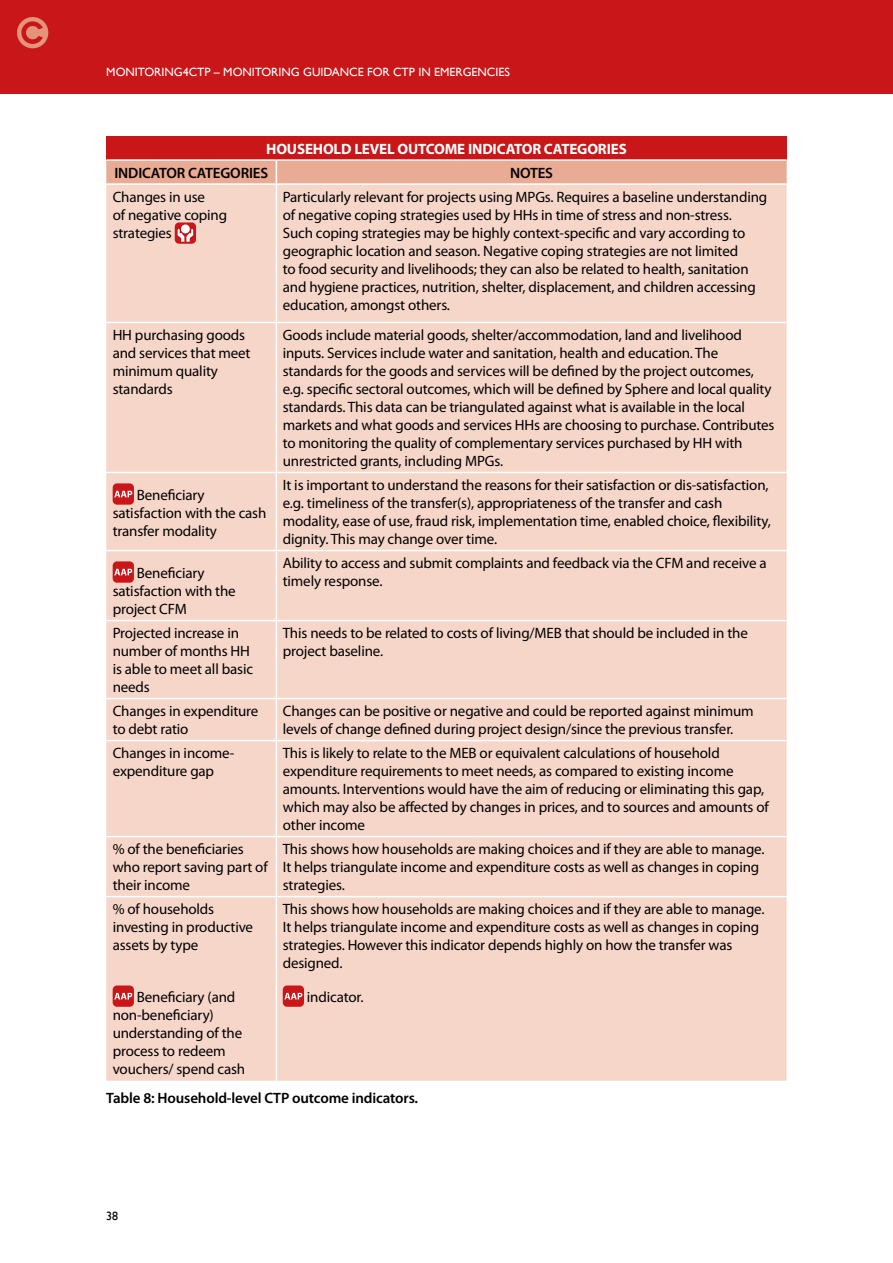
<style>
.page{position:relative;width:893px;height:1263px;background:#fff}
.page>*{position:absolute;margin:0;border:0;box-sizing:border-box;transform-origin:0 0}
.t1{font:15px/18px "Myriad Pro";letter-spacing:-.01em;color:#000}
.t2{font:600 15px "Myriad Pro";letter-spacing:-.01em;color:#000}
.t3{font:700 15px "Myriad Pro";letter-spacing:-.01em;color:#fff}
.t4{font:12px "Gill Sans";color:#fff}
.t5{font:12px "Gill Sans";color:#000}
</style>
<div class="page">
<div style="left:0;top:0;width:893px;height:94px;background:#c81619"></div>
<div style="left:106px;top:136px;width:681px;height:24px;background:#c81619"></div>
<div style="left:106px;top:185px;width:681px;height:896px;background:#f5d6c9"></div>
<hr style="left:106px;top:159px;width:170px;height:2px;background:#fff">
<hr style="left:276px;top:159px;width:511px;height:2px;background:#fff">
<div style="left:106px;top:160px;width:681px;height:23px;background:#eaab94"></div>
<hr style="left:276px;top:185px;width:1px;height:137px;background:#fff">
<hr style="left:106px;top:322px;width:170px;height:1px;background:#fff">
<hr style="left:276px;top:322px;width:511px;height:1px;background:#fff">
<hr style="left:276px;top:323px;width:1px;height:149px;background:#fff">
<hr style="left:106px;top:472px;width:170px;height:1px;background:#fff">
<hr style="left:276px;top:472px;width:511px;height:1px;background:#fff">
<hr style="left:276px;top:473px;width:1px;height:77px;background:#fff">
<hr style="left:106px;top:550px;width:170px;height:1px;background:#fff">
<hr style="left:276px;top:550px;width:511px;height:1px;background:#fff">
<hr style="left:276px;top:551px;width:1px;height:69px;background:#fff">
<hr style="left:106px;top:620px;width:170px;height:1px;background:#fff">
<hr style="left:276px;top:620px;width:511px;height:1px;background:#fff">
<hr style="left:276px;top:621px;width:1px;height:77px;background:#fff">
<hr style="left:106px;top:698px;width:170px;height:1px;background:#fff">
<hr style="left:276px;top:698px;width:511px;height:1px;background:#fff">
<hr style="left:276px;top:699px;width:1px;height:41px;background:#fff">
<hr style="left:106px;top:740px;width:170px;height:1px;background:#fff">
<hr style="left:276px;top:740px;width:511px;height:1px;background:#fff">
<hr style="left:276px;top:741px;width:1px;height:95px;background:#fff">
<hr style="left:106px;top:836px;width:170px;height:1px;background:#fff">
<hr style="left:276px;top:836px;width:511px;height:1px;background:#fff">
<hr style="left:276px;top:837px;width:1px;height:59px;background:#fff">
<hr style="left:106px;top:896px;width:170px;height:1px;background:#fff">
<hr style="left:276px;top:896px;width:511px;height:1px;background:#fff">
<hr style="left:276px;top:897px;width:1px;height:78px;background:#fff">
<hr style="left:276px;top:975px;width:1px;height:106px;background:#fff">
<div style="left:175px;top:222px;width:21px;height:22px;background:#c81619;border-radius:4px"></div>
<div style="left:181px;top:224px;width:9px;height:9px;background:#fff;border-radius:50%"></div>
<svg style="left:178px;top:229px;width:15px;height:13px"></svg>
<div style="left:113px;top:483px;width:21px;height:22px;background:#c81619;border-radius:4px"></div>
<svg style="left:114px;top:491px;width:18px;height:6px"></svg>
<div style="left:113px;top:561px;width:21px;height:22px;background:#c81619;border-radius:4px"></div>
<svg style="left:114px;top:569px;width:18px;height:6px"></svg>
<div style="left:113px;top:985px;width:21px;height:22px;background:#c81619;border-radius:4px"></div>
<svg style="left:114px;top:993px;width:18px;height:6px"></svg>
<div style="left:283px;top:985px;width:21px;height:22px;background:#c81619;border-radius:4px"></div>
<svg style="left:284px;top:993px;width:18px;height:6px"></svg>
<div style="left:17px;top:17px;width:31px;height:31px;background:#e4947a;border-radius:50%"></div>
<svg style="left:21px;top:21px;width:22px;height:23px"></svg>
<p class="t4" style="left:106px;top:65px;width:405px">MONITORING4CTP – MONITORING GUIDANCE FOR CTP IN EMERGENCIES</p>
<p class="t3" style="left:266px;top:139px;width:362px">HOUSEHOLD LEVEL OUTCOME INDICATOR CATEGORIES</p>
<p class="t2" style="left:114px;top:163px;width:155px">INDICATOR CATEGORIES</p>
<p class="t2" style="left:510px;top:163px;width:45px">NOTES</p>
<p class="t1" style="left:113px;top:187px;width:116px">Changes in use<br>of negative coping strategies</p>
<p class="t1" style="left:283px;top:187px;width:486px">Particularly relevant for projects using MPGs. Requires a baseline understanding of negative coping strategies used by HHs in time of stress and non-stress.<br>Such coping strategies may be highly context-specific and vary according to geographic location and season. Negative coping strategies are not limited<br>to food security and livelihoods; they can also be related to health, sanitation and hygiene practices, nutrition, shelter, displacement, and children accessing education, amongst others.</p>
<p class="t1" style="left:113px;top:326px;width:139px">HH purchasing goods and services that meet minimum quality standards</p>
<p class="t1" style="left:283px;top:326px;width:493px">Goods include material goods, shelter/accommodation, land and livelihood inputs. Services include water and sanitation, health and education. The standards for the goods and services will be defined by the project outcomes, e.g. specific sectoral outcomes, which will be defined by Sphere and local quality standards. This data can be triangulated against what is available in the local markets and what goods and services HHs are choosing to purchase. Contributes to monitoring the quality of complementary services purchased by HH with unrestricted grants, including MPGs.</p>
<p class="t1" style="left:113px;top:486px;width:155px;text-indent:24px">Beneficiary satisfaction with the cash transfer modality</p>
<p class="t1" style="left:283px;top:476px;width:490px">It is important to understand the reasons for their satisfaction or dis-satisfaction, e.g. timeliness of the transfer(s), appropriateness of the transfer and cash modality, ease of use, fraud risk, implementation time, enabled choice, flexibility, dignity. This may change over time.</p>
<p class="t1" style="left:113px;top:564px;width:125px;text-indent:24px">Beneficiary satisfaction with the project CFM</p>
<p class="t1" style="left:283px;top:554px;width:485px">Ability to access and submit complaints and feedback via the CFM and receive a timely response.</p>
<p class="t1" style="left:113px;top:624px;width:142px">Projected increase in number of months HH is able to meet all basic needs</p>
<p class="t1" style="left:283px;top:624px;width:467px">This needs to be related to costs of living/MEB that should be included in the project baseline.</p>
<p class="t1" style="left:113px;top:702px;width:147px">Changes in expenditure to debt ratio</p>
<p class="t1" style="left:283px;top:702px;width:472px">Changes can be positive or negative and could be reported against minimum levels of change defined during project design/since the previous transfer.</p>
<p class="t1" style="left:113px;top:744px;width:123px">Changes in income&shy;expenditure gap</p>
<p class="t1" style="left:283px;top:744px;width:488px">This is likely to relate to the MEB or equivalent calculations of household expenditure requirements to meet needs, as compared to existing income amounts. Interventions would have the aim of reducing or eliminating this gap, which may also be affected by changes in prices, and to sources and amounts of other income</p>
<p class="t1" style="left:113px;top:840px;width:157px">% of the beneficiaries who report saving part of their income</p>
<p class="t1" style="left:283px;top:840px;width:483px">This shows how households are making choices and if they are able to manage.<br>It helps triangulate income and expenditure costs as well as changes in coping strategies.</p>
<p class="t1" style="left:113px;top:900px;width:142px">% of households investing in productive assets by type</p>
<p class="t1" style="left:283px;top:900px;width:483px">This shows how households are making choices and if they are able to manage.<br>It helps triangulate income and expenditure costs as well as changes in coping strategies. However this indicator depends highly on how the transfer was designed.</p>
<p class="t1" style="left:113px;top:988px;width:134px;text-indent:24px">Beneficiary (and non-beneficiary) understanding of the process to redeem vouchers/ spend cash</p>
<p class="t1" style="left:307px;top:988px;width:58px">indicator.</p>
<p class="t2" style="left:106px;top:1088px;width:313px">Table 8: Household-level CTP outcome indicators.</p>
<p class="t5" style="left:106px;top:1209px;width:13px">38</p>
</div>
